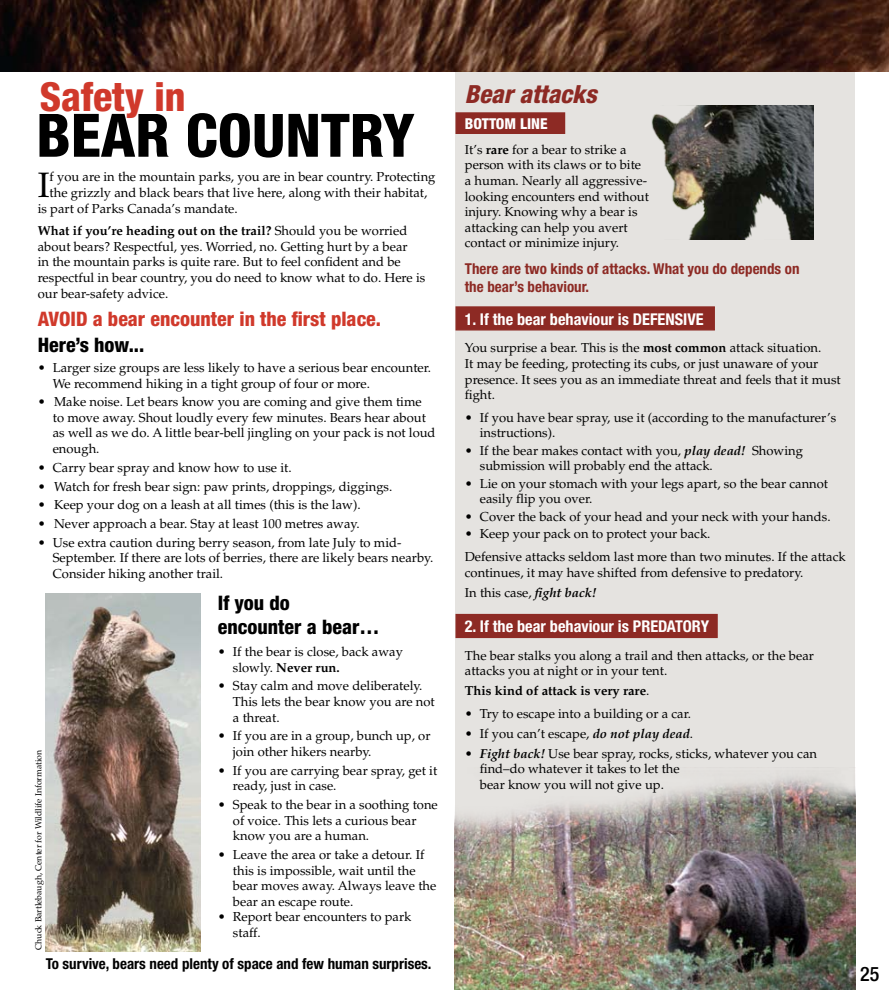
<style>
.page{position:relative;width:889px;height:990px;background:#fff}
.page>*{position:absolute;margin:0;border:0;box-sizing:border-box;transform-origin:0 0}
.t1{font:800 condensed 40px "Helvetica Neue";color:#d0392b}
.t2{font:35.25px "Palatino";color:#000}
.t3{font:italic 800 condensed 25px "Helvetica Neue";color:#8d2a24}
.t4{font:800 condensed 20px "Helvetica Neue";color:#d0392b}
.t5{font:800 condensed 20px/24px "Helvetica Neue";color:#000}
.t6{font:500 condensed 20px "Helvetica Neue";color:#000}
.t7{font:700 condensed 16.25px "Helvetica Neue";color:#fff}
.t8{font:700 condensed 15px/18px "Helvetica Neue";color:#8d2a24}
.t9{font:700 condensed 15px "Helvetica Neue";color:#000}
.t10{font:800 condensed 15px "Helvetica Neue";color:#fff}
.t11{font:13px/15.6px "Palatino";color:#000}
.t12{font:700 13px "Palatino";color:#000}
.t13{font:8.75px "Palatino";color:#000}
.s1{font-weight:400}
.s2{font-weight:700}
.s3{font-weight:700;font-style:italic}
</style>
<div class="page">
<svg style="left:40px;top:114px;width:128px;height:43px"></svg>
<svg style="left:188px;top:113px;width:226px;height:45px"></svg>
<div style="left:455px;top:57px;width:400px;height:933px;background:#e5e3e0"></div>
<img style="left:454px;top:776px;width:401px;height:214px">
<img style="left:0;top:0;width:889px;height:71px">
<div style="left:455px;top:112px;width:110px;height:22px;background:#8d2a24;border:1px solid #8d2a24"></div>
<div style="left:455px;top:306px;width:260px;height:25px;background:#8d2a24;border:1px solid #8d2a24"></div>
<div style="left:455px;top:614px;width:263px;height:24px;background:#8d2a24"></div>
<img style="left:651px;top:105px;width:162px;height:134px">
<img style="left:45px;top:594px;width:156px;height:357px">
<p class="t1" style="left:40px;top:72px;width:147px">Safety in</p>
<p class="t2" style="left:38px;top:164px;width:13px">I</p>
<p class="t11" style="left:50px;top:169px;width:387px">f you are in the mountain parks, you are in bear country. Protecting</p>
<p class="t11" style="left:50px;top:185px;width:379px">the grizzly and black bears that live here, along with their habitat,</p>
<p class="t11" style="left:38px;top:201px;width:201px">is part of Parks Canada’s mandate.</p>
<p class="t12" style="left:38px;top:223px;width:371px">What if you’re heading out on the trail? <span class="s1">Should you be worried</span></p>
<p class="t11" style="left:38px;top:239px;width:371px">about bears? Respectful, yes. Worried, no. Getting hurt by a bear</p>
<p class="t11" style="left:38px;top:254px;width:389px">in the mountain parks is quite rare. But to feel confident and be respectful in bear country, you do need to know what to do. Here is our bear-safety advice.</p>
<p class="t4" style="left:38px;top:306px;width:345px">AVOID a bear encounter in the first place.</p>
<p class="t5" style="left:38px;top:332px;width:108px">Here’s how...</p>
<p class="t11" style="left:38px;top:360px;width:395px">• Larger size groups are less likely to have a serious bear encounter.</p>
<p class="t11" style="left:53px;top:376px;width:319px">We recommend hiking in a tight group of four or more.</p>
<p class="t11" style="left:53px;top:394px;width:375px;text-indent:-15px">• Make noise. Let bears know you are coming and give them time to move away. Shout loudly every few minutes. Bears hear about</p>
<p class="t11" style="left:53px;top:425px;width:384px">as well as we do. A little bear-bell jingling on your pack is not loud</p>
<p class="t11" style="left:53px;top:441px;width:48px">enough.</p>
<p class="t11" style="left:38px;top:460px;width:255px">• Carry bear spray and know how to use it.</p>
<p class="t11" style="left:38px;top:479px;width:356px">• Watch for fresh bear sign: paw prints, droppings, diggings.</p>
<p class="t11" style="left:38px;top:497px;width:324px">• Keep your dog on a leash at all times (this is the law).</p>
<p class="t11" style="left:38px;top:516px;width:323px">• Never approach a bear. Stay at least 100 metres away.</p>
<p class="t11" style="left:38px;top:535px;width:365px">• Use extra caution during berry season, from late July to mid-</p>
<p class="t11" style="left:53px;top:550px;width:382px">September. If there are lots of berries, there are likely bears nearby.<br>Consider hiking another trail.</p>
<p class="t5" style="left:218px;top:590px;width:163px">If you do<br>encounter a bear…</p>
<p class="t11" style="left:233px;top:644px;width:171px;text-indent:-15px">• If the bear is close, back away slowly. <span class="s2">Never run.</span></p>
<p class="t11" style="left:218px;top:678px;width:206px">• Stay calm and move deliberately.</p>
<p class="t11" style="left:233px;top:694px;width:203px">This lets the bear know you are not a threat.</p>
<p class="t11" style="left:218px;top:728px;width:214px">• If you are in a group, bunch up, or</p>
<p class="t11" style="left:233px;top:744px;width:140px">join other hikers nearby.</p>
<p class="t11" style="left:233px;top:763px;width:206px;text-indent:-15px">• If you are carrying bear spray, get it ready, just in case.</p>
<p class="t11" style="left:218px;top:797px;width:221px">• Speak to the bear in a soothing tone</p>
<p class="t11" style="left:233px;top:813px;width:185px">of voice. This lets a curious bear know you are a human.</p>
<p class="t11" style="left:218px;top:847px;width:208px">• Leave the area or take a detour. If</p>
<p class="t11" style="left:233px;top:863px;width:184px">this is impossible, wait until the</p>
<p class="t11" style="left:233px;top:878px;width:205px">bear moves away. Always leave the</p>
<p class="t11" style="left:233px;top:894px;width:122px">bear an escape route.</p>
<p class="t11" style="left:218px;top:909px;width:195px">• Report bear encounters to park</p>
<p class="t11" style="left:233px;top:925px;width:29px">staff.</p>
<p class="t9" style="left:46px;top:955px;width:387px">To survive, bears need plenty of space and few human surprises.</p>
<p class="t13" style="left:33px;top:950px;width:202px;rotate:-90deg">Chuck Bartlebaugh, Center for Wildlife Information</p>
<p class="t3" style="left:465px;top:79px;width:133px">Bear attacks</p>
<p class="t10" style="left:465px;top:114px;width:84px">BOTTOM LINE</p>
<p class="t11" style="left:465px;top:142px;width:186px">It’s <span class="s2">rare</span> for a bear to strike a person with its claws or to bite a human. Nearly all aggressive&shy;looking encounters end without injury. Knowing why a bear is attacking can help you avert contact or minimize injury.</p>
<p class="t8" style="left:465px;top:259px;width:336px">There are two kinds of attacks. What you do depends on the bear’s behaviour.</p>
<p class="t7" style="left:465px;top:309px;width:240px">1. If the bear behaviour is DEFENSIVE</p>
<p class="t11" style="left:465px;top:340px;width:377px">You surprise a bear. This is the <span class="s2">most common</span> attack situation.<br>It may be feeding, protecting its cubs, or just unaware of your presence. It sees you as an immediate threat and feels that it must fight.</p>
<p class="t11" style="left:480px;top:410px;width:358px;text-indent:-15px">• If you have bear spray, use it (according to the manufacturer’s instructions).</p>
<p class="t11" style="left:480px;top:443px;width:325px;text-indent:-15px">• If the bear makes contact with you, <span class="s3">play dead!</span> Showing submission will probably end the attack.</p>
<p class="t11" style="left:480px;top:476px;width:350px;text-indent:-15px">• Lie on your stomach with your legs apart, so the bear cannot easily flip you over.</p>
<p class="t11" style="left:465px;top:509px;width:367px">• Cover the back of your head and your neck with your hands.</p>
<p class="t11" style="left:465px;top:523px;width:382px;line-height:22.5px">• Keep your pack on to protect your back.<br>Defensive attacks seldom last more than two minutes. If the attack</p>
<p class="t11" style="left:465px;top:562px;width:340px;line-height:20px">continues, it may have shifted from defensive to predatory.<br>In this case, <span class="s3">fight back!</span></p>
<p class="t7" style="left:465px;top:617px;width:246px">2. If the bear behaviour is PREDATORY</p>
<p class="t11" style="left:465px;top:648px;width:351px">The bear stalks you along a trail and then attacks, or the bear attacks you at night or in your tent.</p>
<p class="t12" style="left:465px;top:683px;width:186px">This kind of attack is very rare<span class="s1">.</span></p>
<p class="t11" style="left:465px;top:706px;width:228px">• Try to escape into a building or a car.</p>
<p class="t11" style="left:465px;top:726px;width:230px">• If you can’t escape, <span class="s3">do not play dead</span>.</p>
<p class="t11" style="left:480px;top:746px;width:339px;text-indent:-15px">• <span class="s3">Fight back!</span> Use bear spray, rocks, sticks, whatever you can find–do whatever it takes to let the<br>bear know you will not give up.</p>
<h3 class="t6" style="left:860px;top:962px;width:21px">25</h3>
</div>
